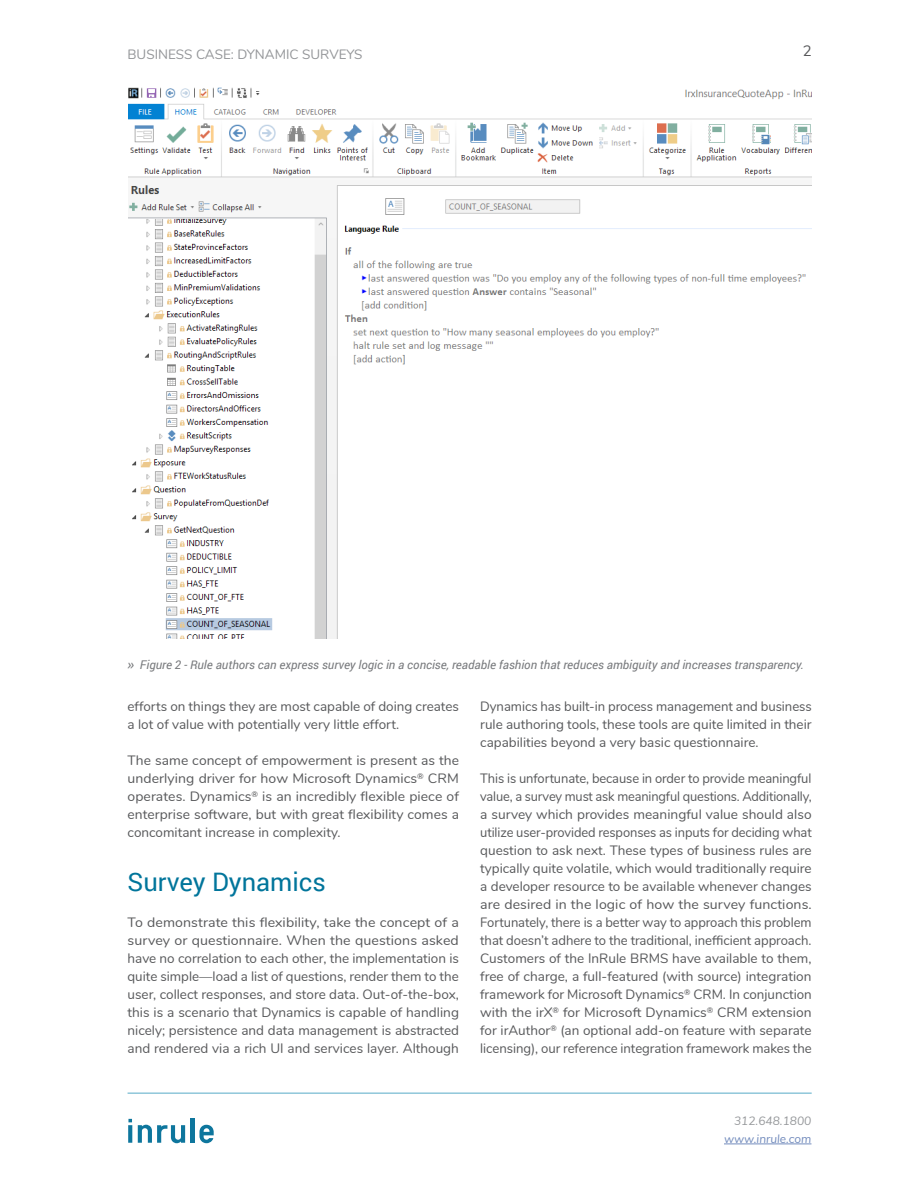
<style>
.page{position:relative;width:918px;height:1188px;background:#fff}
.page>*{position:absolute;margin:0;border:0;box-sizing:border-box;transform-origin:0 0}
.Heading4{font:25.5px "Roboto";color:#01759b}
.t1{font:15px "Nunito";color:#57585a}
.Body_Text_-_Justifie{font:13.5px/18px "Nunito";color:#57585a;text-align:justify;scale:.96 1}
.Body_Text_-_Justifie-2{font:13.5px/18px "Nunito";color:#57585a;text-align:justify}
.Body_Text_-_Justifie-3{font:13.5px/18px "Nunito";color:#57585a;text-align:justify;scale:1.05 1}
.t2{font:13.5px "Nunito";color:#939598}
.t3{font:italic 12px "Roboto";color:#787a7d}
.t4{font:italic 12px "Nunito";color:#738cbd}
.t5{font:italic 12px "Nunito";color:#97999c}
.s1{font-family:"Fira Sans"}
</style>
<div class="page">
<hr style="left:724px;top:1144px;width:87px;height:1px;background:#738cbd">
<svg style="left:128px;top:1125px;width:4px;height:18px"></svg>
<svg style="left:128px;top:1119px;width:4px;height:3px"></svg>
<svg style="left:138px;top:1125px;width:47px;height:18px"></svg>
<hr style="left:191px;top:1118px;width:4px;height:25px;background:#0e769d">
<svg style="left:199px;top:1125px;width:15px;height:18px"></svg>
<hr style="left:128px;top:1093px;width:684px;height:1px;background:#56abc7">
<img style="left:129px;top:87px;width:683px;height:552px">
<p class="t2" style="left:128px;top:45px;width:237px">BUSINESS CASE: DYNAMIC SURVEYS</p>
<p class="t1" style="left:803px;top:40px;width:10px">2</p>
<p class="t3" style="left:127px;top:656px;width:678px"><span class="s1">»</span> Figure 2 - Rule authors can express survey logic in a concise, readable fashion that reduces ambiguity and increases transparency.</p>
<p class="Body_Text_-_Justifie-2" style="left:128px;top:697px;width:333px">efforts on things they are most capable of doing creates a lot of value with potentially very little effort.</p>
<p class="Body_Text_-_Justifie-2" style="left:128px;top:751px;width:333px">The same concept of empowerment is present as the underlying driver for how Microsoft Dynamics<sup>®</sup> CRM operates. Dynamics<sup>®</sup> is an incredibly flexible piece of enterprise software, but with great flexibility comes a concomitant increase in complexity.</p>
<p class="Heading4" style="left:128px;top:864px;width:200px">Survey Dynamics</p>
<p class="Body_Text_-_Justifie-3" style="left:128px;top:913px;width:317px">To demonstrate this flexibility, take the concept of a survey or questionnaire. When the questions asked have no correlation to each other, the implementation is quite simple—load a list of questions, render them to the user, collect responses, and store data. Out-of-the-box, this is a scenario that Dynamics is capable of handling nicely; persistence and data management is abstracted and rendered via a rich UI and services layer. Although</p>
<p class="Body_Text_-_Justifie-2" style="left:480px;top:697px;width:333px">Dynamics has built-in process management and business rule authoring tools, these tools are quite limited in their capabilities beyond a very basic questionnaire.</p>
<p class="Body_Text_-_Justifie" style="left:480px;top:769px;width:347px">This is unfortunate, because in order to provide meaningful value, a survey must ask meaningful questions. Additionally, a survey which provides meaningful value should also utilize user-provided responses as inputs for deciding what question to ask next. These types of business rules are typically quite volatile, which would traditionally require a developer resource to be available whenever changes are desired in the logic of how the survey functions.<br>Fortunately, there is a better way to approach this problem that doesn’t adhere to the traditional, inefficient approach.<br>Customers of the InRule BRMS have available to them, free of charge, a full-featured (with source) integration framework for Microsoft Dynamics<sup>®</sup> CRM. In conjunction with the irX<sup>®</sup> for Microsoft Dynamics<sup>®</sup> CRM extension for irAuthor<sup>®</sup> (an optional add-on feature with separate licensing), our reference integration framework makes the</p>
<p class="t5" style="left:734px;top:1112px;width:79px">312.648.1800</p>
<p class="t4" style="left:724px;top:1130px;width:89px">www.inrule.com</p>
</div>
